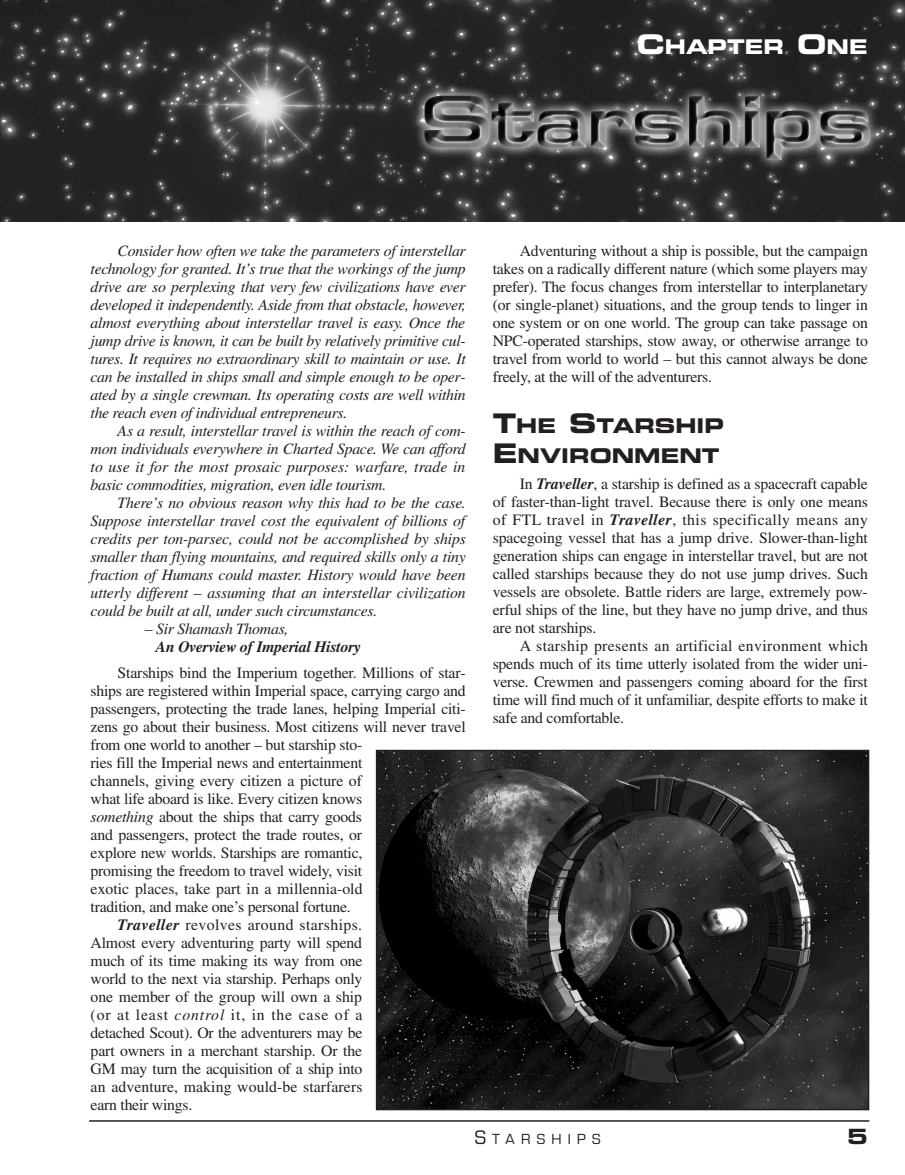
<style>
.page{position:relative;width:905px;height:1175px;background:#fff}
.page>*{position:absolute;margin:0;border:0;box-sizing:border-box;transform-origin:0 0}
.t1{font:21px "Eurostile Bold Extended Two";color:#231f20}
.t2{font:20.25px/30px "Eurostile Bold Extended Two";color:#231f20}
.t3{font:20.25px "Eurostile Bold Extended Two";color:#fff}
.t4{font:15.75px/18px "Times";letter-spacing:-.015em;color:#231f20;text-align:justify}
.t5{font:italic 15.75px/18px "Times";letter-spacing:-.015em;color:#231f20;text-align:justify}
.t6{font:15.75px "Times";letter-spacing:.005em;color:#231f20}
.t7{font:15.75px "Times";letter-spacing:.025em;color:#231f20}
.t8{font:15.75px "Times";letter-spacing:.055em;color:#231f20}
.t9{font:italic 700 15.75px "Times";letter-spacing:-.015em;color:#231f20}
.t10{font:13.5px "Eurostile";letter-spacing:.46em;color:#231f20}
.s1{font-size:27px}
.s2{font-style:italic}
.s3{font-weight:700;font-style:italic}
.s4{font-size:18px}
</style>
<div class="page">
<hr style="left:89px;top:1120px;width:780px;height:1px;background:#231f20">
<img style="left:0;top:0;width:904px;height:221px">
<img style="left:379px;top:752px;width:487px;height:355px">
<div style="left:376px;top:749px;width:493px;height:361px;border:2px solid #231f20"></div>
<p class="t3" style="left:637px;top:32px;width:232px"><span class="s1">C</span>HAPTER <span class="s1">O</span>NE</p>
<p class="t5" style="left:91px;top:242px;width:376px;text-indent:27px">Consider how often we take the parameters of interstellar technology for granted. It’s true that the workings of the jump drive are so perplexing that very few civilizations have ever developed it independently. Aside from that obstacle, however, almost everything about interstellar travel is easy. Once the jump drive is known, it can be built by relatively primitive cul&shy;tures. It requires no extraordinary skill to maintain or use. It can be installed in ships small and simple enough to be oper&shy;ated by a single crewman. Its operating costs are well within the reach even of individual entrepreneurs.</p>
<p class="t5" style="left:91px;top:422px;width:376px;text-indent:27px">As a result, interstellar travel is within the reach of com&shy;mon individuals everywhere in Charted Space. We can afford to use it for the most prosaic purposes: warfare, trade in basic commodities, migration, even idle tourism.</p>
<p class="t5" style="left:91px;top:494px;width:377px;text-indent:27px">There’s no obvious reason why this had to be the case.<br>Suppose interstellar travel cost the equivalent of billions of credits per ton-parsec, could not be accomplished by ships smaller than flying mountains, and required skills only a tiny fraction of Humans could master. History would have been utterly different – assuming that an interstellar civilization could be built at all, under such circumstances.</p>
<p class="t5" style="left:145px;top:620px;width:145px">– Sir Shamash Thomas,</p>
<p class="t9" style="left:156px;top:638px;width:207px">An Overview of Imperial History</p>
<p class="t4" style="left:118px;top:663px;width:349px">Starships bind the Imperium together. Millions of star-</p>
<p class="t4" style="left:91px;top:681px;width:376px">ships are registered within Imperial space, carrying cargo and</p>
<p class="t4" style="left:91px;top:699px;width:376px">passengers, protecting the trade lanes, helping Imperial citi-</p>
<p class="t4" style="left:91px;top:717px;width:376px">zens go about their business. Most citizens will never travel</p>
<p class="t4" style="left:91px;top:735px;width:273px">from one world to another – but starship sto-</p>
<p class="t4" style="left:91px;top:753px;width:273px">ries fill the Imperial news and entertainment</p>
<p class="t4" style="left:91px;top:771px;width:273px">channels, giving every citizen a picture of</p>
<p class="t4" style="left:91px;top:789px;width:273px">what life aboard is like. Every citizen knows</p>
<p class="t4" style="left:91px;top:807px;width:273px"><span class="s2">something</span> about the ships that carry goods</p>
<p class="t4" style="left:91px;top:825px;width:273px">and passengers, protect the trade routes, or</p>
<p class="t4" style="left:91px;top:843px;width:273px">explore new worlds. Starships are romantic,</p>
<p class="t4" style="left:91px;top:861px;width:273px">promising the freedom to travel widely, visit</p>
<p class="t4" style="left:91px;top:879px;width:273px">exotic places, take part in a millennia-old</p>
<p class="t4" style="left:91px;top:897px;width:261px">tradition, and make one’s personal fortune.</p>
<p class="t7" style="left:118px;top:916px;width:246px"><span class="s3">Traveller</span> revolves around starships.</p>
<p class="t4" style="left:91px;top:933px;width:273px">Almost every adventuring party will spend</p>
<p class="t4" style="left:91px;top:951px;width:273px">much of its time making its way from one</p>
<p class="t4" style="left:91px;top:969px;width:273px">world to the next via starship. Perhaps only</p>
<p class="t4" style="left:91px;top:987px;width:273px">one member of the group will own a ship</p>
<p class="t8" style="left:91px;top:1006px;width:273px">(or at least <span class="s2">control</span> it, in the case of a</p>
<p class="t4" style="left:91px;top:1023px;width:273px">detached Scout). Or the adventurers may be</p>
<p class="t4" style="left:91px;top:1041px;width:273px">part owners in a merchant starship. Or the</p>
<p class="t4" style="left:91px;top:1059px;width:273px">GM may turn the acquisition of a ship into</p>
<p class="t6" style="left:91px;top:1078px;width:273px">an adventure, making would-be starfarers</p>
<p class="t4" style="left:91px;top:1095px;width:103px">earn their wings.</p>
<p class="t4" style="left:492px;top:242px;width:377px;text-indent:27px">Adventuring without a ship is possible, but the campaign takes on a radically different nature (which some players may prefer). The focus changes from interstellar to interplanetary (or single-planet) situations, and the group tends to linger in one system or on one world. The group can take passage on NPC-operated starships, stow away, or otherwise arrange to travel from world to world – but this cannot always be done freely, at the will of the adventurers.</p>
<p class="t2" style="left:492px;top:410px;width:233px"><span class="s1">T</span>HE <span class="s1">S</span>TARSHIP<br><span class="s1">E</span>NVIRONMENT</p>
<p class="t4" style="left:492px;top:474px;width:377px;text-indent:27px">In <span class="s3">Traveller</span>, a starship is defined as a spacecraft capable of faster-than-light travel. Because there is only one means of FTL travel in <span class="s3">Traveller</span>, this specifically means any spacegoing vessel that has a jump drive. Slower-than-light generation ships can engage in interstellar travel, but are not called starships because they do not use jump drives. Such vessels are obsolete. Battle riders are large, extremely pow&shy;erful ships of the line, but they have no jump drive, and thus are not starships.</p>
<p class="t4" style="left:492px;top:636px;width:377px;text-indent:27px">A starship presents an artificial environment which spends much of its time utterly isolated from the wider uni&shy;verse. Crewmen and passengers coming aboard for the first time will find much of it unfamiliar, despite efforts to make it safe and comfortable.</p>
<p class="t10" style="left:474px;top:1130px;width:127px"><span class="s4">S</span>TARSHIPS</p>
<h1 class="t1" style="left:847px;top:1121px;width:22px">5</h1>
</div>
